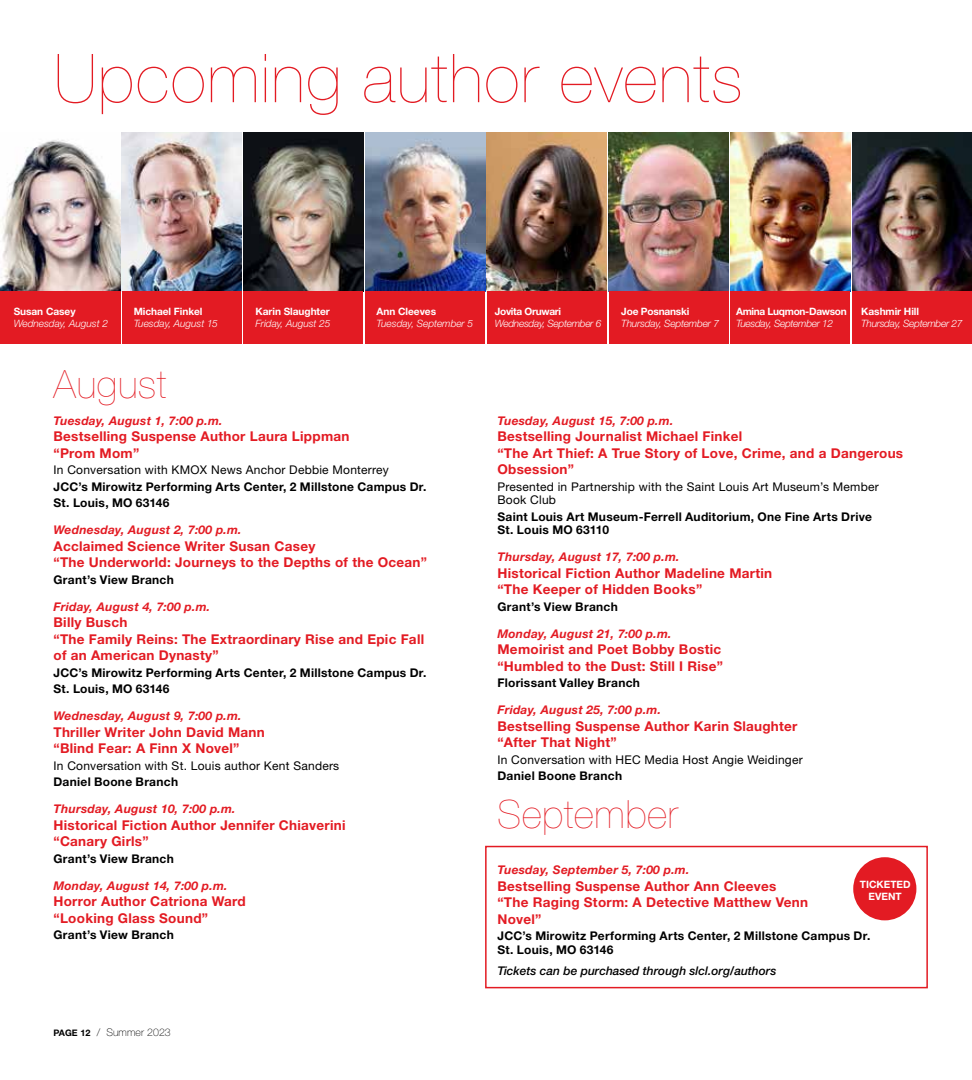
<style>
.page{position:relative;width:972px;height:1080px;background:#fff}
.page>*{position:absolute;margin:0;border:0;box-sizing:border-box;transform-origin:0 0}
.t1{font:200 67.5px "Helvetica Neue LT Std";letter-spacing:.02em;color:#e31b23}
.t2{font:200 39px "Helvetica Neue LT Std";letter-spacing:.02em;color:#e31b23}
.t3{font:700 13.5px/16.5px "Helvetica Neue LT Std";letter-spacing:.02em;color:#e31b23}
.t4{font:700 12px/16.5px "Helvetica Neue LT Std";letter-spacing:.025em;color:#000}
.t5{font:italic 700 12px "Helvetica Neue LT Std";letter-spacing:.02em;color:#e31b23}
.t6{font:12px/13.5px "Helvetica Neue LT Std";letter-spacing:.02em;color:#000}
.t7{font:italic 500 12px "Helvetica Neue LT Std";color:#000}
.t8{font:100 10.5px "Helvetica Neue LT Std";letter-spacing:.01em;color:#000}
.t9{font:700 10.2px/12.3px "Helvetica Neue LT Std";color:#fff;text-align:center}
.t10{font:italic 300 10.05px "Helvetica Neue LT Std";letter-spacing:-.02em;color:#fff}
.t11{font:700 10.05px "Helvetica Neue LT Std";letter-spacing:-.005em;color:#fff}
.t12{font:700 10.05px "Helvetica Neue LT Std";letter-spacing:-.03em;color:#fff}
.s1{font-weight:700;font-size:9px}
</style>
<div class="page">
<img style="left:0;top:140px;width:120px;height:151px">
<img style="left:122px;top:132px;width:120px;height:159px">
<img style="left:244px;top:132px;width:119px;height:159px">
<img style="left:365px;top:132px;width:120px;height:159px">
<img style="left:487px;top:132px;width:120px;height:159px">
<img style="left:609px;top:132px;width:119px;height:159px">
<img style="left:730px;top:132px;width:120px;height:159px">
<img style="left:852px;top:132px;width:120px;height:159px">
<div style="left:0;top:291px;width:120px;height:53px;background:#e31b23"></div>
<div style="left:122px;top:291px;width:120px;height:53px;background:#e31b23"></div>
<div style="left:244px;top:291px;width:119px;height:53px;background:#e31b23"></div>
<div style="left:365px;top:291px;width:120px;height:53px;background:#e31b23"></div>
<div style="left:487px;top:291px;width:120px;height:53px;background:#e31b23"></div>
<div style="left:609px;top:291px;width:119px;height:53px;background:#e31b23"></div>
<div style="left:730px;top:291px;width:120px;height:53px;background:#e31b23"></div>
<div style="left:852px;top:291px;width:120px;height:53px;background:#e31b23"></div>
<div style="left:853px;top:857px;width:63px;height:63px;background:#e31b23;border-radius:50%"></div>
<div style="left:485px;top:846px;width:443px;height:142px;border:2px solid #e31b23"></div>
<h1 class="t1" style="left:54px;top:39px;width:690px">Upcoming author events</h1>
<p class="t11" style="left:14px;top:305px;width:63px">Susan Casey</p>
<p class="t10" style="left:14px;top:318px;width:96px">Wednesday, August 2</p>
<p class="t11" style="left:134px;top:305px;width:70px">Michael Finkel</p>
<p class="t10" style="left:134px;top:318px;width:86px">Tuesday, August 15</p>
<p class="t11" style="left:256px;top:305px;width:76px">Karin Slaughter</p>
<p class="t10" style="left:256px;top:318px;width:76px">Friday, August 25</p>
<p class="t11" style="left:377px;top:305px;width:61px">Ann Cleeves</p>
<p class="t10" style="left:377px;top:318px;width:98px">Tuesday, September 5</p>
<p class="t12" style="left:495px;top:305px;width:68px">Jovita Oruwari</p>
<p class="t10" style="left:495px;top:318px;width:108px">Wednesday, September 6</p>
<p class="t11" style="left:621px;top:305px;width:70px">Joe Posnanski</p>
<p class="t10" style="left:621px;top:318px;width:99px">Thursday, September 7</p>
<p class="t12" style="left:736px;top:305px;width:112px">Amina Luqmon-Dawson</p>
<p class="t10" style="left:736px;top:318px;width:99px">Tuesday, September 12</p>
<p class="t11" style="left:861px;top:305px;width:59px">Kashmir Hill</p>
<p class="t10" style="left:861px;top:318px;width:103px">Thursday, September 27</p>
<h2 class="t2" style="left:54px;top:361px;width:115px">August</h2>
<p class="t5" style="left:54px;top:413px;width:170px">Tuesday, August 1, 7:00 p.m.</p>
<p class="t3" style="left:54px;top:428px;width:298px">Bestselling Suspense Author Laura Lippman “Prom Mom”</p>
<p class="t6" style="left:54px;top:463px;width:337px">In Conversation with KMOX News Anchor Debbie Monterrey</p>
<p class="t4" style="left:54px;top:478px;width:374px">JCC’s Mirowitz Performing Arts Center, 2 Millstone Campus Dr.<br>St. Louis, MO 63146</p>
<p class="t5" style="left:54px;top:522px;width:190px">Wednesday, August 2, 7:00 p.m.</p>
<p class="t3" style="left:54px;top:537px;width:375px">Acclaimed Science Writer Susan Casey<br>“The Underworld: Journeys to the Depths of the Ocean”</p>
<p class="t4" style="left:54px;top:571px;width:122px">Grant’s View Branch</p>
<p class="t5" style="left:54px;top:599px;width:158px">Friday, August 4, 7:00 p.m.</p>
<p class="t3" style="left:54px;top:614px;width:372px">Billy Busch<br>“The Family Reins: The Extraordinary Rise and Epic Fall of an American Dynasty”</p>
<p class="t4" style="left:54px;top:664px;width:374px">JCC’s Mirowitz Performing Arts Center, 2 Millstone Campus Dr.<br>St. Louis, MO 63146</p>
<p class="t5" style="left:54px;top:708px;width:190px">Wednesday, August 9, 7:00 p.m.</p>
<p class="t3" style="left:54px;top:723px;width:213px">Thriller Writer John David Mann “Blind Fear: A Finn X Novel”</p>
<p class="t6" style="left:54px;top:758px;width:287px">In Conversation with St. Louis author Kent Sanders</p>
<p class="t4" style="left:54px;top:773px;width:126px">Daniel Boone Branch</p>
<p class="t5" style="left:54px;top:801px;width:184px">Thursday, August 10, 7:00 p.m.</p>
<p class="t3" style="left:54px;top:816px;width:294px">Historical Fiction Author Jennifer Chiaverini “Canary Girls”</p>
<p class="t4" style="left:54px;top:850px;width:122px">Grant’s View Branch</p>
<p class="t5" style="left:54px;top:878px;width:176px">Monday, August 14, 7:00 p.m.</p>
<p class="t3" style="left:54px;top:893px;width:194px">Horror Author Catriona Ward “Looking Glass Sound”</p>
<p class="t4" style="left:54px;top:926px;width:122px">Grant’s View Branch</p>
<p class="t8" style="left:53px;top:1027px;width:119px"><span class="s1">PAGE 12</span> / Summer 2023</p>
<p class="t5" style="left:497px;top:413px;width:177px">Tuesday, August 15, 7:00 p.m.</p>
<p class="t3" style="left:497px;top:428px;width:407px">Bestselling Journalist Michael Finkel<br>“The Art Thief: A True Story of Love, Crime, and a Dangerous<br>Obsession”</p>
<p class="t6" style="left:497px;top:479px;width:383px">Presented in Partnership with the Saint Louis Art Museum’s Member<br>Book Club</p>
<p class="t4" style="left:497px;top:509px;width:376px;line-height:13.5px">Saint Louis Art Museum-Ferrell Auditorium, One Fine Arts Drive<br>St. Louis MO 63110</p>
<p class="t5" style="left:497px;top:549px;width:184px">Thursday, August 17, 7:00 p.m.</p>
<p class="t3" style="left:497px;top:564px;width:276px">Historical Fiction Author Madeline Martin “The Keeper of Hidden Books”</p>
<p class="t4" style="left:497px;top:598px;width:122px">Grant’s View Branch</p>
<p class="t5" style="left:497px;top:626px;width:176px">Monday, August 21, 7:00 p.m.</p>
<p class="t3" style="left:497px;top:641px;width:227px">Memoirist and Poet Bobby Bostic “Humbled to the Dust: Still I Rise”</p>
<p class="t4" style="left:497px;top:674px;width:144px">Florissant Valley Branch</p>
<p class="t5" style="left:497px;top:702px;width:165px">Friday, August 25, 7:00 p.m.</p>
<p class="t3" style="left:497px;top:717px;width:302px">Bestselling Suspense Author Karin Slaughter “After That Night”</p>
<p class="t6" style="left:497px;top:752px;width:307px">In Conversation with HEC Media Host Angie Weidinger</p>
<p class="t4" style="left:497px;top:767px;width:126px">Daniel Boone Branch</p>
<h2 class="t2" style="left:497px;top:791px;width:182px">September</h2>
<p class="t5" style="left:497px;top:862px;width:193px">Tuesday, September 5, 7:00 p.m.</p>
<p class="t3" style="left:497px;top:877px;width:312px">Bestselling Suspense Author Ann Cleeves “The Raging Storm: A Detective Matthew Venn<br>Novel”</p>
<p class="t4" style="left:497px;top:929px;width:374px;line-height:13.5px">JCC’s Mirowitz Performing Arts Center, 2 Millstone Campus Dr.<br>St. Louis, MO 63146</p>
<p class="t7" style="left:497px;top:963px;width:280px">Tickets can be purchased through slcl.org/authors</p>
<p class="t9" style="left:860px;top:878px;width:52px">TICKETED<br>EVENT</p>
</div>
